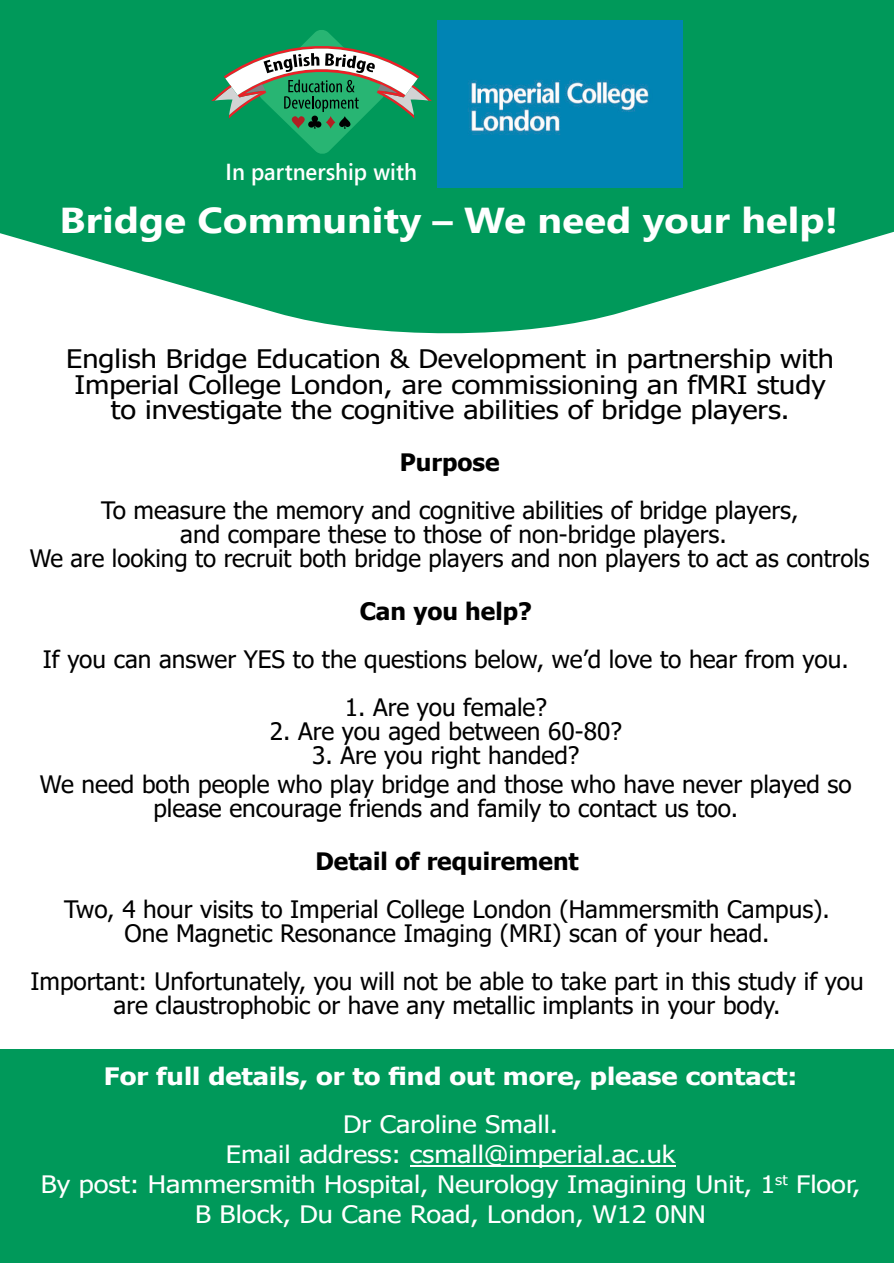
<style>
.page{position:relative;width:894px;height:1263px;background:#fff}
.page>*{position:absolute;margin:0;border:0;box-sizing:border-box;transform-origin:0 0}
.t1{font:700 36px "Segoe UI";color:#fff;scale:1.13 1}
.t2{font:25.5px/25.5px "Tahoma";color:#000;text-align:center;scale:1.13 1}
.t3{font:24px/24px "Tahoma";color:#000;text-align:center}
.t4{font:24px/30px "Tahoma";color:#fff;text-align:center;scale:1.13 1}
.t5{font:700 24px "Tahoma";color:#fff;scale:1.13 1}
.t6{font:700 24px "Tahoma";color:#000}
.t7{font:600 23.1px "Segoe UI";color:#fff;scale:.96 1}
</style>
<div class="page">
<div style="left:0;top:1049px;width:893px;height:214px;background:#00995a"></div>
<svg style="left:0;top:0;width:893px;height:334px;fill:#00995a"></svg>
<img style="left:437px;top:20px;width:245px;height:167px">
<svg style="left:211px;top:29px;width:221px;height:126px;background:#389d6e"></svg>
<hr style="left:409px;top:1165px;width:266px;height:2px;background:#fff">
<p class="t7" style="left:225px;top:164px;width:201px">In partnership with</p>
<h1 class="t1" style="left:60px;top:207px;width:690px">Bridge Community – We need your help!</h1>
<p class="t2" style="left:66px;top:348px;width:680px">English Bridge Education &amp; Development in partnership with<br>Imperial College London, are commissioning an fMRI study to investigate the cognitive abilities of bridge players.</p>
<p class="t6" style="left:399px;top:453px;width:101px">Purpose</p>
<p class="t3" style="left:30px;top:501px;width:841px">To measure the memory and cognitive abilities of bridge players,<br>and compare these to those of non-bridge players.<br>We are looking to recruit both bridge players and non players to act as controls</p>
<p class="t6" style="left:359px;top:602px;width:174px">Can you help?</p>
<p class="t3" style="left:43px;top:649px;width:807px">If you can answer YES to the questions below, we’d love to hear from you.</p>
<p class="t3" style="left:344px;top:697px;width:204px">1. Are you female?</p>
<p class="t3" style="left:269px;top:721px;width:353px">2. Are you aged between 60-80?</p>
<p class="t3" style="left:40px;top:743px;width:812px;line-height:28.5px">3. Are you right handed?<br>We need both people who play bridge and those who have never played so</p>
<p class="t3" style="left:153px;top:798px;width:586px">please encourage friends and family to contact us too.</p>
<p class="t6" style="left:315px;top:851px;width:265px">Detail of requirement</p>
<p class="t3" style="left:64px;top:899px;width:766px">Two, 4 hour visits to Imperial College London (Hammersmith Campus).<br>One Magnetic Resonance Imaging (MRI) scan of your head.</p>
<p class="t3" style="left:31px;top:971px;width:834px">Important: Unfortunately, you will not be able to take part in this study if you are claustrophobic or have any metallic implants in your body.</p>
<p class="t5" style="left:104px;top:1067px;width:615px">For full details, or to find out more, please contact:</p>
<p class="t4" style="left:41px;top:1111px;width:726px">Dr Caroline Small.<br>Email address: csmall@imperial.ac.uk<br>By post: Hammersmith Hospital, Neurology Imagining Unit, 1<sup>st</sup> Floor, B Block, Du Cane Road, London, W12 0NN</p>
</div>
